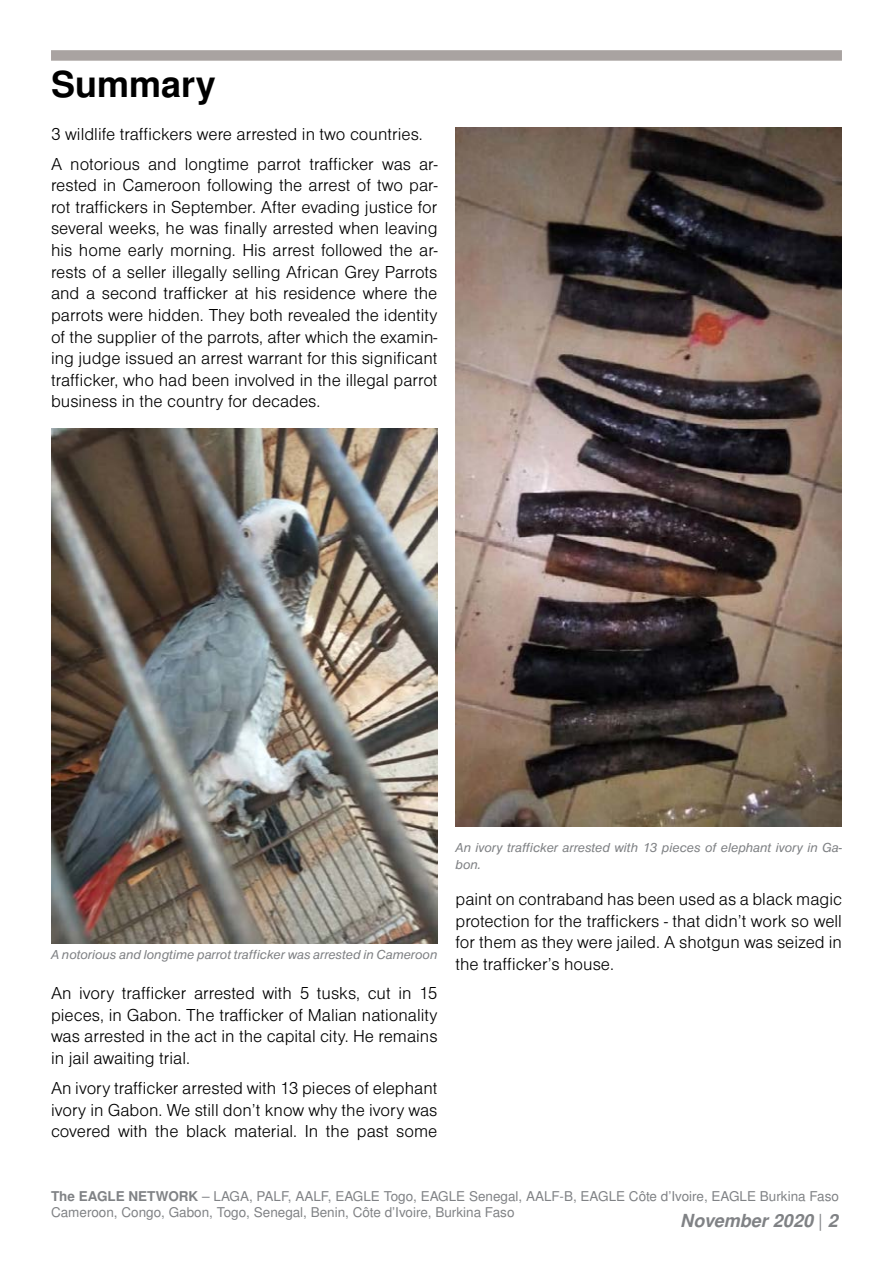
<style>
.page{position:relative;width:893px;height:1263px;background:#fff}
.page>*{position:absolute;margin:0;border:0;box-sizing:border-box;transform-origin:0 0}
.t1{font:700 36px "Nimbus Sans LOT";color:#000}
.t2{font:18px/21.6px "Nimbus Sans DOT Ligh";color:#000;text-align:justify}
.t3{font:italic 700 18px "Nimbus Sans LOT";color:#808285}
.t4{font:13.5px/16.2px "Nimbus Sans LOT";color:#808285}
.t5{font:italic 13.5px/16.2px "Nimbus Sans DOT";color:#808285}
.s1{font-weight:700}
.s2{font-weight:400;font-style:normal}
</style>
<div class="page">
<div style="left:51px;top:50px;width:791px;height:11px;background:#a9a3a1"></div>
<img style="left:51px;top:428px;width:386px;height:515px">
<img style="left:455px;top:128px;width:387px;height:698px">
<h1 class="t1" style="left:51px;top:63px;width:166px">Summary</h1>
<p class="t2" style="left:51px;top:119px;width:388px;line-height:30.2px">3 wildlife traffickers were arrested in two countries.<br>A notorious and longtime parrot trafficker was ar-</p>
<p class="t2" style="left:51px;top:175px;width:388px">rested in Cameroon following the arrest of two par&shy;rot traffickers in September. After evading justice for several weeks, he was finally arrested when leaving his home early morning. His arrest followed the ar&shy;rests of a seller illegally selling African Grey Parrots and a second trafficker at his residence where the parrots were hidden. They both revealed the identity of the supplier of the parrots, after which the examin&shy;ing judge issued an arrest warrant for this significant trafficker, who had been involved in the illegal parrot business in the country for decades.</p>
<p class="t5" style="left:51px;top:947px;width:388px">A notorious and longtime parrot trafficker was arrested in Cameroon</p>
<p class="t2" style="left:51px;top:982px;width:388px">An ivory trafficker arrested with 5 tusks, cut in 15 pieces, in Gabon. The trafficker of Malian nationality was arrested in the act in the capital city. He remains in jail awaiting trial.</p>
<p class="t2" style="left:51px;top:1077px;width:388px">An ivory trafficker arrested with 13 pieces of elephant ivory in Gabon. We still don’t know why the ivory was covered with the black material. In the past some</p>
<p class="t5" style="left:455px;top:840px;width:388px">An ivory trafficker arrested with 13 pieces of elephant ivory in Ga&shy;bon.</p>
<p class="t2" style="left:455px;top:888px;width:388px">paint on contraband has been used as a black magic protection for the traffickers - that didn’t work so well for them as they were jailed. A shotgun was seized in the trafficker’s house.</p>
<p class="t4" style="left:51px;top:1189px;width:789px"><span class="s1">The EAGLE NETWORK</span> – LAGA, PALF, AALF, EAGLE Togo, EAGLE Senegal, AALF-B, EAGLE Côte d’Ivoire, EAGLE Burkina Faso<br>Cameroon, Congo, Gabon, Togo, Senegal, Benin, Côte d’Ivoire, Burkina Faso</p>
<p class="t3" style="left:680px;top:1210px;width:159px">November 2020 <span class="s2">|</span> 2</p>
</div>
